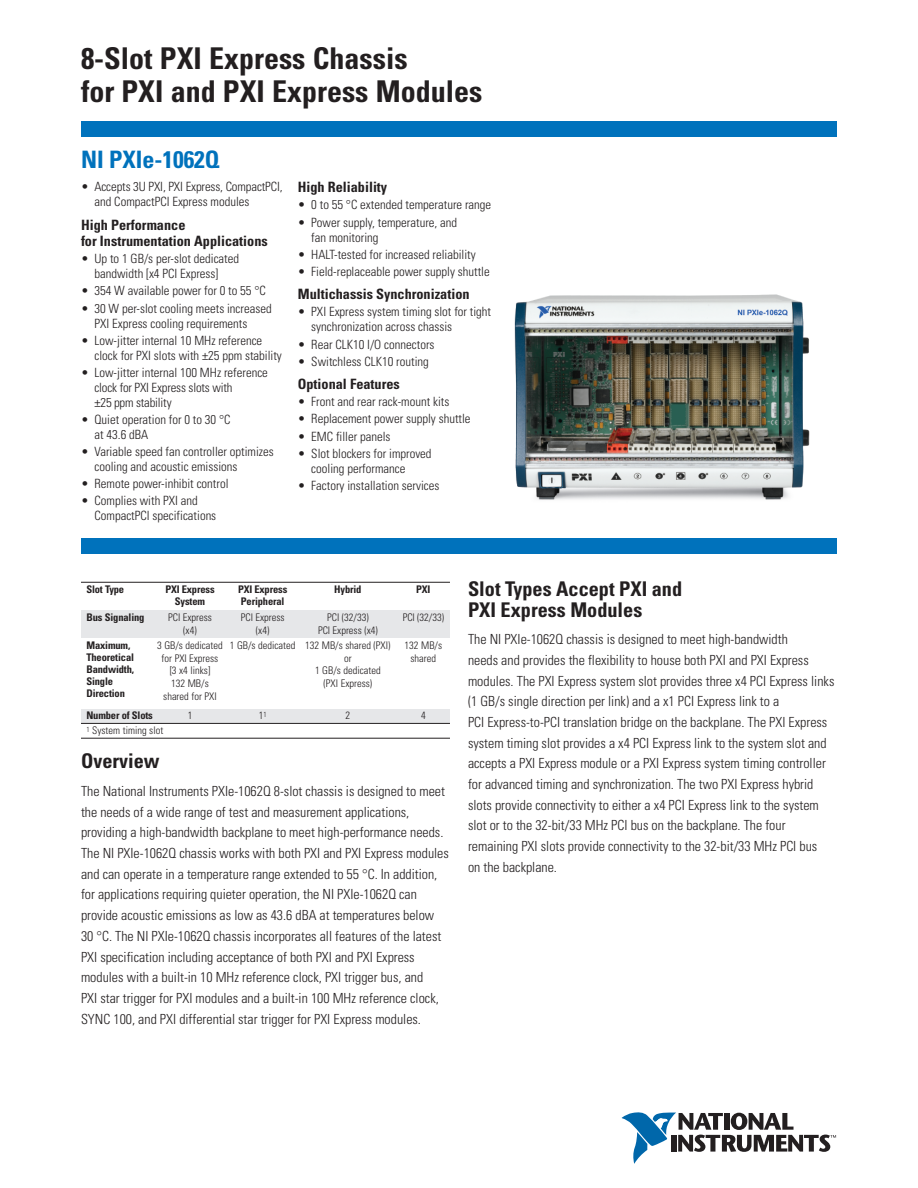
<style>
.page{position:relative;width:918px;height:1188px;background:#fff}
.page>*{position:absolute;margin:0;border:0;box-sizing:border-box;transform-origin:0 0}
.t1{font:700 condensed 30px/33px "Univers";color:#231f20}
.t2{font:700 condensed 24px "Univers";color:#0072bc}
.t3{font:700 condensed 20.25px/20.7px "Univers";color:#231f20}
.t4{font:700 condensed 14.25px/16.5px "Univers";color:#231f20}
.t5{font:300 condensed 13.95px/20.7px "Univers";color:#231f20}
.t6{font:300 condensed 12.75px/15px "Univers";color:#231f20}
.t7{font:300 condensed 10.5px/12.8px "Univers";color:#231f20;text-align:center}
.t8{font:700 condensed 10.5px/12px "Univers";letter-spacing:-.015em;color:#231f20}
.s1{font-size:13.95px}
</style>
<div class="page">
<div style="left:81px;top:122px;width:756px;height:15px;background:#0072bc"></div>
<div style="left:81px;top:538px;width:756px;height:16px;background:#0072bc"></div>
<img style="left:514px;top:294px;width:296px;height:206px">
<svg style="left:622px;top:1113px;width:214px;height:51px"></svg>
<div style="left:81px;top:611px;width:73px;height:28px;background:#e6e7e9"></div>
<div style="left:154px;top:611px;width:72px;height:28px;background:#e6e7e9"></div>
<div style="left:226px;top:611px;width:73px;height:28px;background:#e6e7e9"></div>
<div style="left:299px;top:611px;width:98px;height:28px;background:#e6e7e9"></div>
<div style="left:397px;top:611px;width:53px;height:28px;background:#e6e7e9"></div>
<div style="left:81px;top:709px;width:73px;height:14px;background:#e6e7e9"></div>
<div style="left:154px;top:709px;width:72px;height:14px;background:#e6e7e9"></div>
<div style="left:226px;top:709px;width:73px;height:14px;background:#e6e7e9"></div>
<div style="left:299px;top:709px;width:98px;height:14px;background:#e6e7e9"></div>
<div style="left:397px;top:709px;width:53px;height:14px;background:#e6e7e9"></div>
<hr style="left:81px;top:582px;width:369px;height:1px;background:#231f20">
<hr style="left:81px;top:723px;width:369px;height:1px;background:#231f20">
<hr style="left:81px;top:738px;width:369px;height:1px;background:#231f20">
<h1 class="t1" style="left:81px;top:44px;width:403px">8-Slot PXI Express Chassis<br>for PXI and PXI Express Modules</h1>
<h2 class="t2" style="left:81px;top:151px;width:140px">NI PXIe-1062Q</h2>
<p class="t6" style="left:94px;top:180px;width:190px;text-indent:-13px">• Accepts 3U PXI, PXI Express, CompactPCI, and CompactPCI Express modules</p>
<p class="t4" style="left:81px;top:217px;width:188px">High Performance<br>for Instrumentation Applications</p>
<p class="t6" style="left:81px;top:252px;width:160px;text-align:center">• Up to 1 GB/s per-slot dedicated bandwidth [x4 PCI Express]</p>
<p class="t6" style="left:81px;top:284px;width:186px">• 354 W available power for 0 to 55 °C</p>
<p class="t6" style="left:94px;top:302px;width:179px;text-indent:-13px">• 30 W per-slot cooling meets increased<br>PXI Express cooling requirements</p>
<p class="t6" style="left:94px;top:334px;width:189px;text-indent:-13px">• Low-jitter internal 10 MHz reference clock for PXI slots with <span class="s1">±</span>25 ppm stability</p>
<p class="t6" style="left:94px;top:366px;width:175px;text-indent:-13px">• Low-jitter internal 100 MHz reference clock for PXI Express slots with<br><span class="s1">±</span>25 ppm stability</p>
<p class="t6" style="left:94px;top:413px;width:138px;text-indent:-13px">• Quiet operation for 0 to 30 °C at 43.6 dBA</p>
<p class="t6" style="left:94px;top:445px;width:181px;text-indent:-13px">• Variable speed fan controller optimizes cooling and acoustic emissions</p>
<p class="t6" style="left:81px;top:477px;width:149px">• Remote power-inhibit control</p>
<p class="t6" style="left:94px;top:495px;width:123px;text-indent:-13px">• Complies with PXI and<br>CompactPCI specifications</p>
<p class="t4" style="left:298px;top:180px;width:91px">High Reliability</p>
<p class="t6" style="left:298px;top:198px;width:195px">• 0 to 55 °C extended temperature range</p>
<p class="t6" style="left:311px;top:216px;width:147px;text-indent:-13px">• Power supply, temperature, and fan monitoring</p>
<p class="t6" style="left:298px;top:248px;width:179px">• HALT-tested for increased reliability</p>
<p class="t6" style="left:298px;top:265px;width:193px">• Field-replaceable power supply shuttle</p>
<p class="t4" style="left:298px;top:287px;width:173px">Multichassis Synchronization</p>
<p class="t6" style="left:311px;top:306px;width:181px;text-indent:-13px">• PXI Express system timing slot for tight synchronization across chassis</p>
<p class="t6" style="left:298px;top:338px;width:138px">• Rear CLK10 I/O connectors</p>
<p class="t6" style="left:298px;top:355px;width:133px">• Switchless CLK10 routing</p>
<p class="t4" style="left:298px;top:377px;width:104px">Optional Features</p>
<p class="t6" style="left:298px;top:395px;width:153px">• Front and rear rack-mount kits</p>
<p class="t6" style="left:298px;top:413px;width:174px">• Replacement power supply shuttle</p>
<p class="t6" style="left:298px;top:430px;width:94px">• EMC filler panels</p>
<p class="t6" style="left:311px;top:447px;width:122px;text-indent:-13px">• Slot blockers for improved cooling performance</p>
<p class="t6" style="left:298px;top:479px;width:143px">• Factory installation services</p>
<p class="t8" style="left:86px;top:584px;width:39px">Slot Type</p>
<p class="t8" style="left:165px;top:584px;width:51px;text-align:center">PXI Express<br>System</p>
<p class="t8" style="left:238px;top:584px;width:51px">PXI Express<br>Peripheral</p>
<p class="t8" style="left:334px;top:584px;width:29px">Hybrid</p>
<p class="t8" style="left:416px;top:584px;width:16px">PXI</p>
<p class="t8" style="left:86px;top:612px;width:60px">Bus Signaling</p>
<p class="t7" style="left:168px;top:612px;width:45px">PCI Express (x4)</p>
<p class="t7" style="left:241px;top:612px;width:45px">PCI Express (x4)</p>
<p class="t7" style="left:318px;top:612px;width:61px">PCI (32/33)<br>PCI Express (x4)</p>
<p class="t7" style="left:403px;top:612px;width:43px">PCI (32/33)</p>
<p class="t8" style="left:86px;top:640px;width:49px">Maximum,<br>Theoretical<br>Bandwidth,<br>Single<br>Direction</p>
<p class="t7" style="left:157px;top:640px;width:67px">3 GB/s dedicated for PXI Express [3 x4 links]<br>132 MB/s shared for PXI</p>
<p class="t7" style="left:230px;top:640px;width:162px">1 GB/s dedicated 132 MB/s shared (PXI)</p>
<p class="t7" style="left:405px;top:640px;width:39px">132 MB/s shared</p>
<p class="t7" style="left:344px;top:653px;width:9px">or</p>
<p class="t7" style="left:315px;top:665px;width:67px">1 GB/s dedicated</p>
<p class="t7" style="left:324px;top:678px;width:50px">(PXI Express)</p>
<p class="t8" style="left:86px;top:710px;width:68px">Number of Slots</p>
<p class="t7" style="left:188px;top:710px;width:6px">1</p>
<p class="t7" style="left:259px;top:710px;width:9px">1<sup>1</sup></p>
<p class="t7" style="left:346px;top:710px;width:6px">2</p>
<p class="t7" style="left:421px;top:710px;width:6px">4</p>
<p class="t7" style="left:86px;top:725px;width:78px"><sup>1</sup> System timing slot</p>
<h3 class="t3" style="left:81px;top:752px;width:80px">Overview</h3>
<p class="t5" style="left:81px;top:782px;width:369px">The National Instruments PXIe-1062Q 8-slot chassis is designed to meet the needs of a wide range of test and measurement applications, providing a high-bandwidth backplane to meet high-performance needs.<br>The NI PXIe-1062Q chassis works with both PXI and PXI Express modules and can operate in a temperature range extended to 55 °C. In addition, for applications requiring quieter operation, the NI PXIe-1062Q can provide acoustic emissions as low as 43.6 dBA at temperatures below 30 °C. The NI PXIe-1062Q chassis incorporates all features of the latest PXI specification including acceptance of both PXI and PXI Express modules with a built-in 10 MHz reference clock, PXI trigger bus, and<br>PXI star trigger for PXI modules and a built-in 100 MHz reference clock, SYNC 100, and PXI differential star trigger for PXI Express modules.</p>
<h3 class="t3" style="left:468px;top:580px;width:216px">Slot Types Accept PXI and<br>PXI Express Modules</h3>
<p class="t5" style="left:468px;top:630px;width:368px">The NI PXIe-1062Q chassis is designed to meet high-bandwidth<br>needs and provides the flexibility to house both PXI and PXI Express modules. The PXI Express system slot provides three x4 PCI Express links (1 GB/s single direction per link) and a x1 PCI Express link to a<br>PCI Express-to-PCI translation bridge on the backplane. The PXI Express system timing slot provides a x4 PCI Express link to the system slot and accepts a PXI Express module or a PXI Express system timing controller for advanced timing and synchronization. The two PXI Express hybrid slots provide connectivity to either a x4 PCI Express link to the system slot or to the 32-bit/33 MHz PCI bus on the backplane. The four remaining PXI slots provide connectivity to the 32-bit/33 MHz PCI bus<br>on the backplane.</p>
</div>
